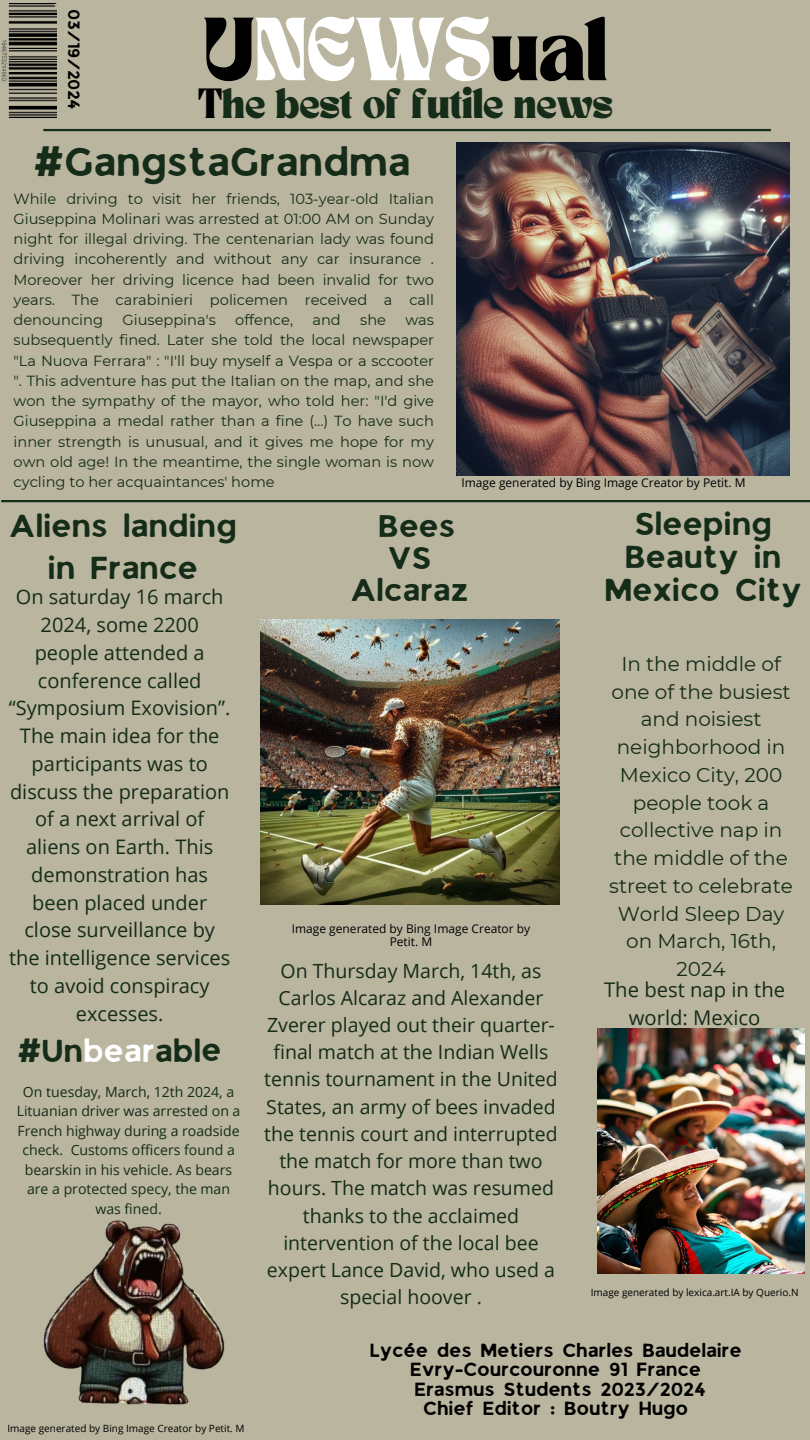
<style>
.page{position:relative;width:810px;height:1440px;background:#b9b59f}
.page>*{position:absolute;margin:0;border:0;box-sizing:border-box;transform-origin:0 0}
.t1{font:62.5px "TANNIMBUS";color:#000}
.t2{font:38px "JA Jaya Giri Sans";color:#152c18}
.t3{font:30px/33px "JA Jaya Giri Sans";color:#152c18;text-align:center}
.t4{font:29.5px "TANNIMBUS";color:#152c18}
.t5{font:29.5px/32.2px "JA Jaya Giri Sans";color:#152c18;text-align:center}
.t6{font:20.2px/27.8px "Open Sans";color:#152c18;text-align:center}
.t7{font:20px/27.8px "Open Sans";color:#152c18;text-align:center}
.t8{font:20px/27.8px "Montserrat";color:#152c18;text-align:center}
.t9{font:19.5px/27.2px "Open Sans";color:#152c18;text-align:center}
.t10{font:18px/19.5px "JA Jaya Giri Sans";color:#000;text-align:center}
.t11{font:15.5px "JA Jaya Giri Sans";color:#000}
.t12{font:14.6px/20.2px "Montserrat";color:#152c18;text-align:justify}
.t13{font:14.1px/19.5px "Open Sans";color:#152c18;text-align:center}
.t14{font:12px/12.8px "Open Sans";color:#000;text-align:center}
.t15{font:10px "Open Sans";color:#000}
.s1{color:#fff}
.s2{color:#000}
</style>
<div class="page">
<hr style="left:43px;top:129px;width:728px;height:2px;background:#152c18">
<hr style="left:1px;top:500px;width:809px;height:2px;background:#152c18">
<img style="left:457px;top:142px;width:333px;height:333px">
<img style="left:261px;top:620px;width:298px;height:285px">
<img style="left:43px;top:1220px;width:181px;height:185px">
<img style="left:597px;top:1029px;width:207px;height:244px">
<img style="left:1px;top:3px;width:56px;height:115px">
<p class="t11" style="left:80px;top:10px;width:102px;rotate:90deg">03/19/2024</p>
<h6 class="t1" style="left:203px;top:14px;width:406px">U<span class="s1">NEWS</span>ual</h6>
<h2 class="t4" style="left:198px;top:87px;width:416px"><span class="s2">T</span>he best of futile news</h2>
<h2 class="t2" style="left:35px;top:146px;width:379px">#GangstaGrandma</h2>
<h3 class="t12" style="left:14px;top:188px;width:422px">While driving to visit her friends, 103-year-old Italian Giuseppina Molinari was arrested at 01:00 AM on Sunday night for illegal driving. The centenarian lady was found driving incoherently and without any car insurance .<br>Moreover her driving licence had been invalid for two years. The carabinieri policemen received a call denouncing</h3>
<h3 class="t12" style="left:122px;top:310px;width:95px">Giuseppina's</h3>
<h3 class="t12" style="left:235px;top:310px;width:59px">offence,</h3>
<h3 class="t12" style="left:312px;top:310px;width:30px">and</h3>
<h3 class="t12" style="left:360px;top:310px;width:27px">she</h3>
<h3 class="t12" style="left:14px;top:310px;width:422px;text-indent:392px">was subsequently fined. Later she told the local newspaper "La Nuova Ferrara" : "I'll buy myself a Vespa or a sccooter ". This adventure has put the Italian on the map, and she won the sympathy of the mayor, who told her: "I'd give Giuseppina a medal rather than a fine (...) To have such inner strength is unusual, and it gives me hope for my own old age! In the meantime, the single woman is now cycling to her acquaintances' home</h3>
<h4 class="t14" style="left:461px;top:476px;width:286px">Image generated by Bing Image Creator by Petit. M</h4>
<p class="t3" style="left:11px;top:508px;width:229px;line-height:42px">Aliens landing in France</p>
<h2 class="t7" style="left:9px;top:583px;width:223px">On saturday 16 march<br>2024, some 2200 people attended a conference called “Symposium Exovision”.<br>The main idea for the participants was to discuss the preparation of a next arrival of aliens on Earth. This demonstration has been placed under close surveillance by the intelligence services to avoid conspiracy excesses.</h2>
<h2 class="t3" style="left:19px;top:1037px;width:206px">#Un<span class="s1">bear</span>able</h2>
<p class="t13" style="left:17px;top:1082px;width:225px">On tuesday, March, 12th 2024, a<br>Lituanian driver was arrested on a<br>French highway during a roadside check. Customs officers found a bearskin in his vehicle. As bears are a protected specy, the man was fined.</p>
<h3 class="t15" style="left:7px;top:1421px;width:238px">Image generated by Bing Image Creator by Petit. M</h3>
<p class="t5" style="left:352px;top:512px;width:120px">Bees<br>VS<br>Alcaraz</p>
<h6 class="t14" style="left:292px;top:922px;width:240px">Image generated by Bing Image Creator by<br>Petit. M</h6>
<h5 class="t9" style="left:264px;top:956px;width:295px">On Thursday March, 14th, as<br>Carlos Alcaraz and Alexander<br>Zverer played out their quarter&shy;final match at the Indian Wells tennis tournament in the United<br>States, an army of bees invaded the tennis court and interrupted the match for more than two hours. The match was resumed thanks to the acclaimed intervention of the local bee expert Lance David, who used a special hoover .</h5>
<h5 class="t3" style="left:606px;top:510px;width:199px">Sleeping<br>Beauty in<br>Mexico City</h5>
<p class="t8" style="left:609px;top:650px;width:185px">In the middle of one of the busiest and noisiest neighborhood in<br>Mexico City, 200 people took a collective nap in the middle of the street to celebrate<br>World Sleep Day on March, 16th,<br>2024</p>
<h3 class="t6" style="left:604px;top:975px;width:183px">The best nap in the world: Mexico</h3>
<h3 class="t15" style="left:591px;top:1286px;width:209px">Image generated by lexica.art.IA by Querio.N</h3>
<p class="t10" style="left:371px;top:1342px;width:374px">Lycée des Metiers Charles Baudelaire<br>Evry-Courcouronne 91 France<br>Erasmus Students 2023/2024<br>Chief Editor : Boutry Hugo</p>
</div>
